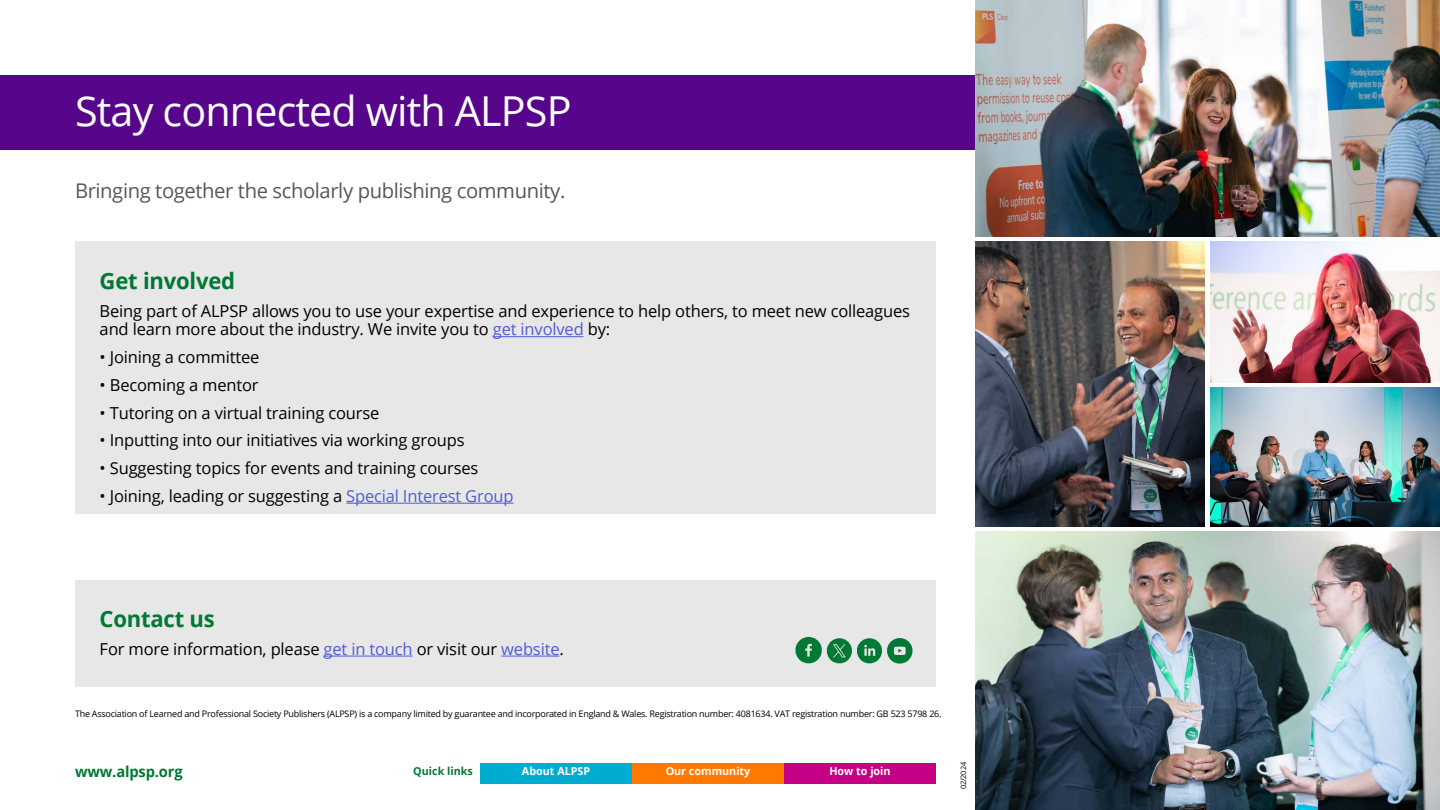
<style>
.page{position:relative;width:1440px;height:810px;background:#fff}
.page>*{position:absolute;margin:0;border:0;box-sizing:border-box;transform-origin:0 0}
.t1{font:41.25px "Open Sans";letter-spacing:-.02em;color:#fff}
.t2{font:700 22.5px "Open Sans";letter-spacing:-.01em;color:#007934}
.t3{font:20.25px "Open Sans";letter-spacing:-.02em;color:#575756}
.t4{font:16.5px/18.8px "Open Sans";letter-spacing:-.01em;color:#000}
.t5{font:700 15px "Open Sans";letter-spacing:-.01em;color:#007934}
.t6{font:700 10.95px "Open Sans";color:#fff}
.t7{font:700 10.95px "Open Sans";color:#007934}
.t8{font:9px "Open Sans";letter-spacing:-.025em;color:#000}
.t9{font:7.5px "Open Sans";letter-spacing:-.025em;color:#000}
.s1{color:#4f5cd6}
</style>
<div class="page">
<div style="left:75px;top:241px;width:861px;height:273px;background:#e7e7e7"></div>
<div style="left:75px;top:580px;width:861px;height:107px;background:#e7e7e7"></div>
<hr style="left:493px;top:336px;width:91px;height:1px;background:#4f5cd6">
<hr style="left:346px;top:503px;width:168px;height:1px;background:#4f5cd6">
<hr style="left:324px;top:656px;width:89px;height:1px;background:#4f5cd6">
<hr style="left:501px;top:656px;width:58px;height:1px;background:#4f5cd6">
<img style="left:975px;top:0;width:465px;height:237px">
<img style="left:975px;top:241px;width:229px;height:285px">
<img style="left:1210px;top:241px;width:230px;height:141px">
<img style="left:1210px;top:388px;width:230px;height:138px">
<img style="left:975px;top:531px;width:465px;height:279px">
<div style="left:0;top:75px;width:975px;height:75px;background:#57068c"></div>
<div style="left:480px;top:763px;width:152px;height:21px;background:#00add0"></div>
<div style="left:632px;top:763px;width:152px;height:21px;background:#ff7900"></div>
<div style="left:784px;top:763px;width:152px;height:21px;background:#c50084"></div>
<svg style="left:795px;top:637px;width:118px;height:27px"></svg>
<h1 class="t1" style="left:75px;top:83px;width:498px">Stay connected with ALPSP</h1>
<p class="t3" style="left:75px;top:177px;width:492px">Bringing together the scholarly publishing community.</p>
<h2 class="t2" style="left:100px;top:265px;width:137px">Get involved</h2>
<p class="t4" style="left:100px;top:301px;width:812px">Being part of ALPSP allows you to use your expertise and experience to help others, to meet new colleagues and learn more about the industry. We invite you to <span class="s1">get involved</span> by:</p>
<p class="t4" style="left:100px;top:347px;width:161px">• Joining a committee</p>
<p class="t4" style="left:100px;top:375px;width:160px">• Becoming a mentor</p>
<p class="t4" style="left:100px;top:403px;width:281px">• Tutoring on a virtual training course</p>
<p class="t4" style="left:100px;top:431px;width:366px">• Inputting into our initiatives via working groups</p>
<p class="t4" style="left:100px;top:458px;width:380px">• Suggesting topics for events and training courses</p>
<p class="t4" style="left:100px;top:486px;width:415px">• Joining, leading or suggesting a <span class="s1">Special Interest Group</span></p>
<h2 class="t2" style="left:100px;top:603px;width:117px">Contact us</h2>
<p class="t4" style="left:100px;top:639px;width:466px">For more information, please <span class="s1">get in touch</span> or visit our <span class="s1">website</span>.</p>
<p class="t8" style="left:75px;top:708px;width:868px">The Association of Learned and Professional Society Publishers (ALPSP) is a company limited by guarantee and incorporated in England &amp; Wales. Registration number: 4081634. VAT registration number: GB 523 5798 26.</p>
<p class="t5" style="left:75px;top:761px;width:109px">www.alpsp.org</p>
<p class="t7" style="left:413px;top:764px;width:61px">Quick links</p>
<p class="t6" style="left:522px;top:764px;width:70px">About ALPSP</p>
<p class="t6" style="left:666px;top:764px;width:86px">Our community</p>
<p class="t6" style="left:829px;top:764px;width:63px">How to join</p>
<p class="t9" style="left:958px;top:789px;width:29px;rotate:-90deg">02/2024</p>
</div>
